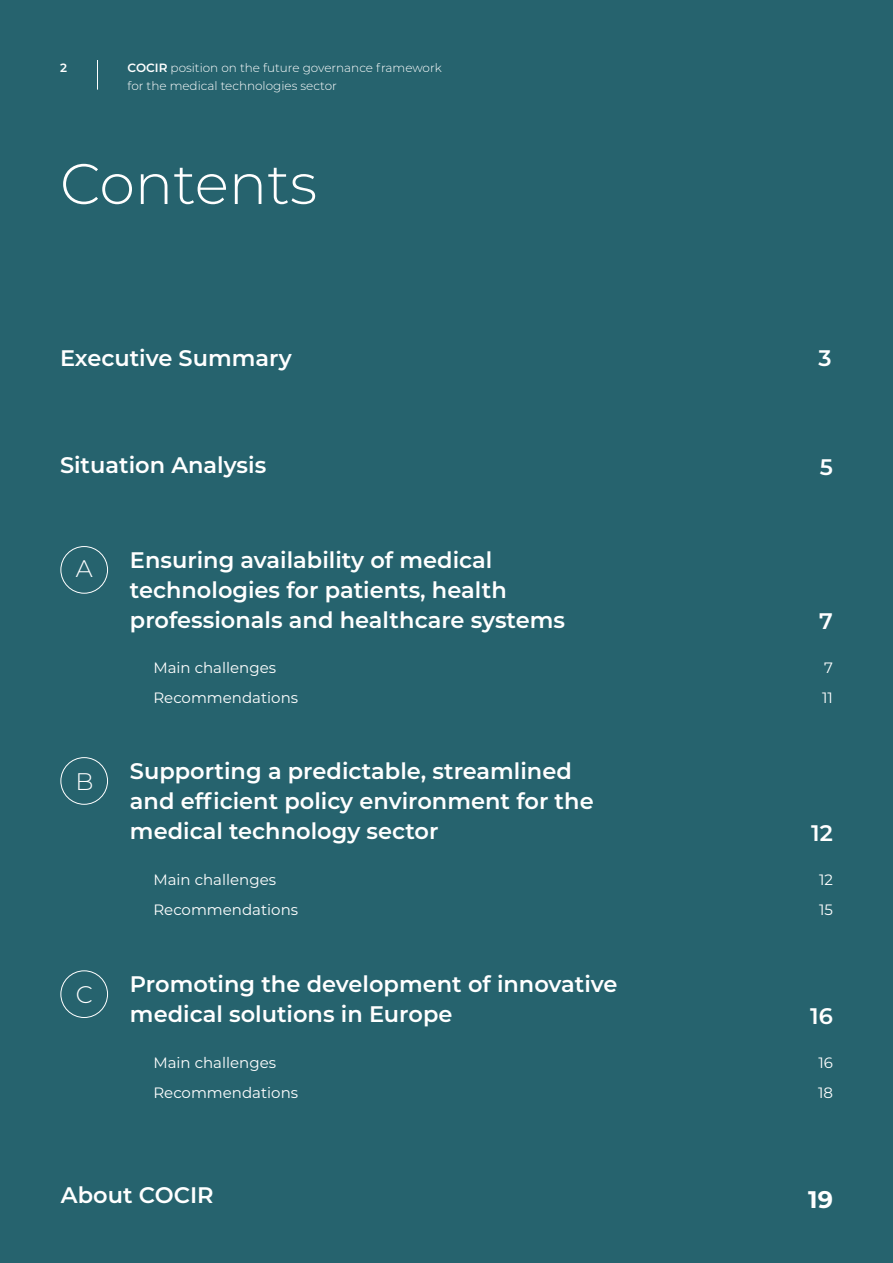
<style>
.page{position:relative;width:893px;height:1263px;background:#26636e}
.page>*{position:absolute;margin:0;border:0;box-sizing:border-box;transform-origin:0 0}
.t1{font:300 57px "Montserrat";color:#fff}
.t2{font:300 24px "Montserrat";color:#fff}
.t3{font:700 24px "Montserrat";color:#fff}
.t4{font:600 22.5px/30px "Montserrat";color:#fff}
.t5{font:15px/30px "Montserrat";color:#fff}
.t6{font:300 12px/18px "Montserrat";color:#fff}
.t7{font:600 12px "Montserrat";color:#fff}
.s1{font-weight:600}
</style>
<div class="page">
<hr style="left:97px;top:60px;width:1px;height:30px;background:#fff">
<div style="left:60px;top:546px;width:48px;height:48px;border:1px solid #fff;border-radius:50%"></div>
<div style="left:60px;top:757px;width:48px;height:48px;border:1px solid #fff;border-radius:50%"></div>
<div style="left:60px;top:970px;width:48px;height:48px;border:1px solid #fff;border-radius:50%"></div>
<p class="t7" style="left:60px;top:59px;width:8px">2</p>
<p class="t6" style="left:128px;top:58px;width:316px"><span class="s1">COCIR</span> position on the future governance framework for the medical technologies sector</p>
<h1 class="t1" style="left:60px;top:145px;width:259px">Contents</h1>
<p class="t4" style="left:60px;top:342px;width:233px">Executive Summary</p>
<p class="t4" style="left:60px;top:449px;width:208px">Situation Analysis</p>
<p class="t2" style="left:76px;top:552px;width:18px">A</p>
<p class="t4" style="left:130px;top:544px;width:437px">Ensuring availability of medical technologies for patients, health professionals and healthcare systems</p>
<p class="t4" style="left:818px;top:342px;width:15px">3</p>
<p class="t4" style="left:820px;top:451px;width:15px">5</p>
<p class="t4" style="left:819px;top:605px;width:15px">7</p>
<p class="t2" style="left:75px;top:765px;width:20px">B</p>
<p class="t2" style="left:76px;top:978px;width:19px">C</p>
<p class="t5" style="left:153px;top:652px;width:146px">Main challenges<br>Recommendations</p>
<p class="t5" style="left:822px;top:652px;width:12px">7<br>11</p>
<p class="t4" style="left:130px;top:755px;width:465px">Supporting a predictable, streamlined and efficient policy environment for the medical technology sector</p>
<p class="t5" style="left:153px;top:864px;width:146px">Main challenges<br>Recommendations</p>
<p class="t4" style="left:130px;top:968px;width:489px">Promoting the development of innovative medical solutions in Europe</p>
<p class="t5" style="left:153px;top:1047px;width:146px">Main challenges<br>Recommendations</p>
<p class="t4" style="left:811px;top:816px;width:23px">12</p>
<p class="t5" style="left:819px;top:864px;width:15px">12<br>15</p>
<p class="t4" style="left:810px;top:1000px;width:24px">16</p>
<p class="t5" style="left:818px;top:1047px;width:16px">16<br>18</p>
<p class="t4" style="left:61px;top:1179px;width:154px">About COCIR</p>
<p class="t3" style="left:808px;top:1182px;width:26px">19</p>
</div>
